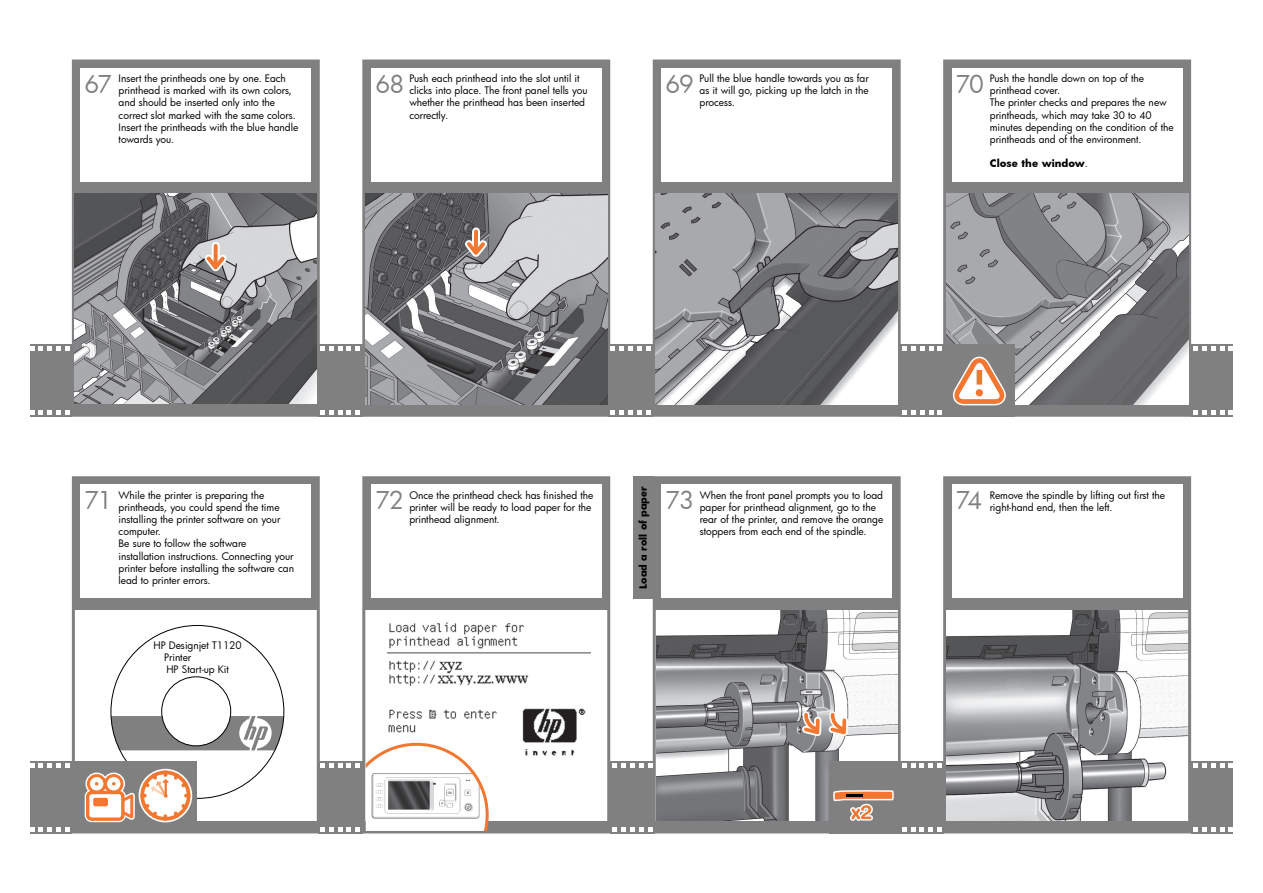
<style>
.page{position:relative;width:1263px;height:893px;background:#fff}
.page>*{position:absolute;margin:0;border:0;box-sizing:border-box;transform-origin:0 0}
.t1{font:24px "Futura";letter-spacing:-.06em;color:#808080}
.t2{font:10.2px/12.1px "Futura";color:#000}
.t3{font:700 10.2px "Futura";letter-spacing:.005em;color:#000}
.t4{font:700 9.75px "Futura";color:#000}
.s1{font-weight:400}
</style>
<div class="page">
<div style="left:73px;top:61px;width:245px;height:354px;background:#808080"></div>
<div style="left:72px;top:60px;width:248px;height:357px;border:3px solid #808080"></div>
<div style="left:80px;top:68px;width:231px;height:113px;background:#fff"></div>
<div style="left:364px;top:61px;width:245px;height:354px;background:#808080"></div>
<div style="left:362px;top:60px;width:248px;height:357px;border:3px solid #808080"></div>
<div style="left:371px;top:68px;width:231px;height:113px;background:#fff"></div>
<div style="left:654px;top:61px;width:245px;height:354px;background:#808080"></div>
<div style="left:653px;top:60px;width:248px;height:357px;border:3px solid #808080"></div>
<div style="left:661px;top:68px;width:231px;height:113px;background:#fff"></div>
<div style="left:945px;top:61px;width:244px;height:354px;background:#808080"></div>
<div style="left:943px;top:60px;width:248px;height:357px;border:3px solid #808080"></div>
<div style="left:952px;top:68px;width:230px;height:113px;background:#fff"></div>
<div style="left:73px;top:478px;width:245px;height:354px;background:#808080"></div>
<div style="left:73px;top:611px;width:245px;height:210px;background:#fff"></div>
<div style="left:72px;top:476px;width:248px;height:357px;border:3px solid #808080"></div>
<div style="left:80px;top:485px;width:231px;height:113px;background:#fff"></div>
<div style="left:364px;top:478px;width:245px;height:354px;background:#808080"></div>
<div style="left:364px;top:611px;width:245px;height:210px;background:#fff"></div>
<div style="left:362px;top:476px;width:248px;height:357px;border:3px solid #808080"></div>
<div style="left:371px;top:485px;width:231px;height:113px;background:#fff"></div>
<div style="left:654px;top:478px;width:245px;height:354px;background:#808080"></div>
<div style="left:653px;top:476px;width:248px;height:357px;border:3px solid #808080"></div>
<div style="left:661px;top:485px;width:231px;height:113px;background:#fff"></div>
<div style="left:945px;top:478px;width:244px;height:354px;background:#808080"></div>
<div style="left:943px;top:476px;width:248px;height:357px;border:3px solid #808080"></div>
<div style="left:952px;top:485px;width:230px;height:113px;background:#fff"></div>
<div style="left:1191px;top:345px;width:42px;height:72px;background:#808080"></div>
<svg style="left:1193px;top:347px;width:40px;height:4px"></svg>
<svg style="left:1193px;top:410px;width:40px;height:5px"></svg>
<div style="left:30px;top:761px;width:42px;height:72px;background:#808080"></div>
<svg style="left:30px;top:763px;width:40px;height:5px"></svg>
<svg style="left:30px;top:827px;width:40px;height:4px"></svg>
<div style="left:900px;top:761px;width:44px;height:72px;background:#808080"></div>
<svg style="left:902px;top:763px;width:40px;height:5px"></svg>
<svg style="left:902px;top:827px;width:40px;height:4px"></svg>
<img style="left:366px;top:194px;width:242px;height:210px">
<img style="left:75px;top:194px;width:242px;height:210px">
<div style="left:900px;top:344px;width:44px;height:73px;background:#808080"></div>
<svg style="left:902px;top:347px;width:40px;height:4px"></svg>
<svg style="left:902px;top:410px;width:40px;height:5px"></svg>
<div style="left:30px;top:345px;width:42px;height:72px;background:#808080"></div>
<svg style="left:30px;top:347px;width:40px;height:4px"></svg>
<svg style="left:30px;top:410px;width:40px;height:5px"></svg>
<div style="left:1191px;top:761px;width:42px;height:72px;background:#808080"></div>
<svg style="left:1193px;top:763px;width:40px;height:5px"></svg>
<svg style="left:1193px;top:827px;width:40px;height:4px"></svg>
<svg style="left:197px;top:238px;width:37px;height:42px"></svg>
<svg style="left:214px;top:246px;width:4px;height:20px"></svg>
<svg style="left:458px;top:223px;width:36px;height:43px"></svg>
<hr style="left:474px;top:231px;width:4px;height:21px;background:#f37730">
<div style="left:318px;top:344px;width:44px;height:73px;background:#808080"></div>
<svg style="left:320px;top:347px;width:40px;height:4px"></svg>
<svg style="left:320px;top:410px;width:40px;height:5px"></svg>
<div style="left:608px;top:344px;width:45px;height:73px;background:#808080"></div>
<svg style="left:610px;top:347px;width:40px;height:4px"></svg>
<svg style="left:610px;top:410px;width:40px;height:5px"></svg>
<div style="left:318px;top:761px;width:44px;height:72px;background:#808080"></div>
<svg style="left:320px;top:763px;width:40px;height:5px"></svg>
<svg style="left:320px;top:827px;width:40px;height:4px"></svg>
<img style="left:656px;top:194px;width:242px;height:210px">
<div style="left:610px;top:761px;width:45px;height:72px;background:#808080"></div>
<svg style="left:612px;top:763px;width:40px;height:5px"></svg>
<svg style="left:612px;top:827px;width:40px;height:4px"></svg>
<div style="left:74px;top:761px;width:123px;height:71px;background:#808080"></div>
<div style="left:85px;top:772px;width:23px;height:23px;border:6px solid #fff;border-radius:50%"></div>
<div style="left:85px;top:789px;width:41px;height:33px;border:6px solid #fff;border-radius:4px"></div>
<div style="left:88px;top:775px;width:17px;height:17px;background:#fff;border-radius:50%"></div>
<div style="left:87px;top:774px;width:19px;height:19px;border:3px solid #f37730;border-radius:50%"></div>
<div style="left:88px;top:792px;width:35px;height:27px;background:#fff;border-radius:4px"></div>
<div style="left:86px;top:791px;width:39px;height:30px;border:3px solid #f37730;border-radius:4px"></div>
<div style="left:93px;top:798px;width:15px;height:8px;background:#f37730;border-radius:2px"></div>
<svg style="left:95px;top:625px;width:189px;height:198px"></svg>
<img style="left:656px;top:610px;width:242px;height:211px">
<div style="left:633px;top:476px;width:20px;height:123px;background:#808080"></div>
<svg style="left:797px;top:708px;width:55px;height:34px"></svg>
<div style="left:829px;top:761px;width:72px;height:72px;background:#808080"></div>
<svg style="left:833px;top:790px;width:61px;height:31px"></svg>
<img style="left:387px;top:622px;width:204px;height:133px">
<svg style="left:366px;top:742px;width:124px;height:89px"></svg>
<img style="left:946px;top:194px;width:242px;height:210px">
<div style="left:943px;top:344px;width:72px;height:72px;background:#808080"></div>
<svg style="left:953px;top:356px;width:53px;height:50px"></svg>
<img style="left:946px;top:611px;width:242px;height:210px">
<h1 class="t1" style="left:375px;top:68px;width:30px">68</h1>
<p class="t2" style="left:699px;top:72px;width:171px;text-align:justify">Pull the blue handle towards you as far as it will go, picking up the latch in the process.</p>
<h1 class="t1" style="left:85px;top:68px;width:29px">67</h1>
<p class="t2" style="left:409px;top:72px;width:180px">Push each printhead into the slot until it clicks into place. The front panel tells you whether the printhead has been inserted correctly.</p>
<p class="t2" style="left:119px;top:72px;width:181px">Insert the printheads one by one. Each printhead is marked with its own colors, and should be inserted only into the correct slot marked with the same colors.<br>Insert the printheads with the blue handle towards you.</p>
<h1 class="t1" style="left:665px;top:68px;width:30px">69</h1>
<p class="t2" style="left:990px;top:72px;width:186px">Push the handle down on top of the printhead cover.<br>The printer checks and prepares the new printheads, which may take 30 to 40 minutes depending on the condition of the printheads and of the environment.</p>
<p class="t3" style="left:990px;top:156px;width:100px">Close the window<span class="s1">.</span></p>
<h1 class="t1" style="left:956px;top:68px;width:30px">70</h1>
<h1 class="t1" style="left:85px;top:484px;width:29px">71</h1>
<p class="t4" style="left:636px;top:589px;width:104px;rotate:-90deg">Load a roll of paper</p>
<p class="t2" style="left:700px;top:489px;width:185px">When the front panel prompts you to load paper for printhead alignment, go to the rear of the printer, and remove the orange stoppers from each end of the spindle.</p>
<p class="t2" style="left:409px;top:489px;width:186px">Once the printhead check has finished the printer will be ready to load paper for the printhead alignment.</p>
<p class="t2" style="left:119px;top:489px;width:177px">While the printer is preparing the printheads, you could spend the time installing the printer software on your computer.<br>Be sure to follow the software installation instructions. Connecting your printer before installing the software can lead to printer errors.</p>
<h1 class="t1" style="left:375px;top:484px;width:30px">72</h1>
<h1 class="t1" style="left:666px;top:484px;width:30px">73</h1>
<p class="t2" style="left:990px;top:489px;width:177px">Remove the spindle by lifting out first the</p>
<h1 class="t1" style="left:956px;top:484px;width:28px">74</h1>
<p class="t2" style="left:990px;top:501px;width:124px">right-hand end, then the left.</p>
<p class="t2" style="left:164px;top:638px;width:79px;text-indent:-11px">HP Designjet T1120<br>Printer<br>HP Start-up Kit</p>
</div>
